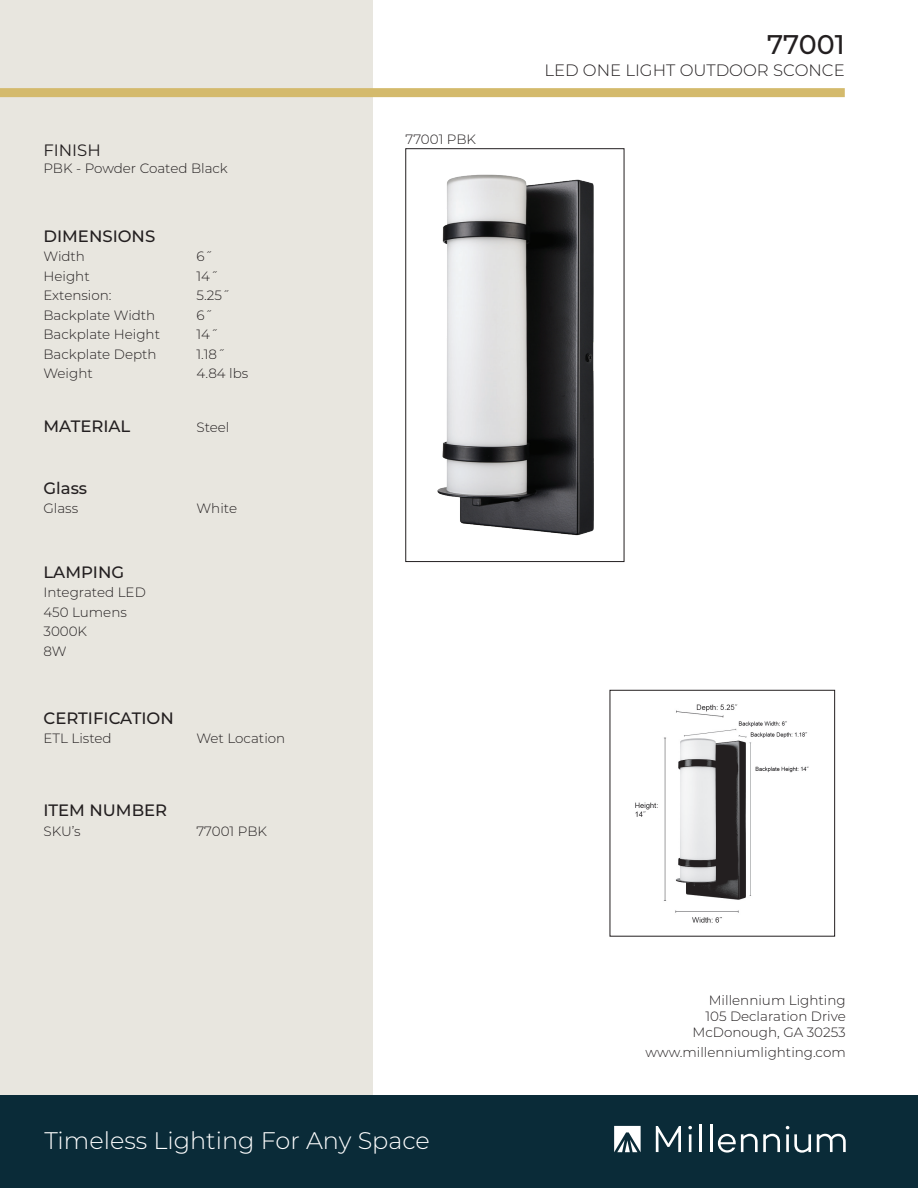
<style>
.page{position:relative;width:918px;height:1188px;background:#fff}
.page>*{position:absolute;margin:0;border:0;box-sizing:border-box;transform-origin:0 0}
.t1{font:500 27px "Montserrat";color:#231f20}
.t2{font:300 24px "Montserrat";color:#fff}
.t3{font:500 16.5px "Montserrat";color:#231f20}
.t4{font:300 16.5px "Montserrat";color:#231f20}
.t5{font:16.5px "Montserrat";color:#231f20}
.t6{font:300 13.5px "Montserrat";color:#231f20}
</style>
<div class="page">
<div style="left:0;top:0;width:373px;height:1188px;background:#e8e6df"></div>
<div style="left:0;top:1095px;width:918px;height:93px;background:#0a2b38"></div>
<div style="left:0;top:88px;width:845px;height:9px;background:#d4ba6c"></div>
<svg style="left:656px;top:1126px;width:25px;height:26px"></svg>
<svg style="left:688px;top:1126px;width:4px;height:26px"></svg>
<hr style="left:699px;top:1125px;width:3px;height:27px;background:#fff">
<hr style="left:710px;top:1125px;width:2px;height:27px;background:#fff">
<svg style="left:718px;top:1134px;width:62px;height:19px"></svg>
<svg style="left:786px;top:1126px;width:25px;height:27px"></svg>
<svg style="left:817px;top:1134px;width:29px;height:18px"></svg>
<svg style="left:614px;top:1126px;width:27px;height:26px"></svg>
<img style="left:635px;top:704px;width:174px;height:219px">
<div style="left:610px;top:690px;width:225px;height:246px;border:1px solid #231f20"></div>
<img style="left:437px;top:174px;width:157px;height:362px">
<div style="left:406px;top:148px;width:218px;height:414px;border:1px solid #231f20"></div>
<p class="t5" style="left:43px;top:139px;width:59px">FINISH</p>
<p class="t6" style="left:43px;top:159px;width:186px">PBK - Powder Coated Black</p>
<p class="t3" style="left:43px;top:224px;width:113px">DIMENSIONS</p>
<p class="t6" style="left:43px;top:247px;width:43px">Width</p>
<p class="t6" style="left:196px;top:247px;width:18px">6˝</p>
<p class="t6" style="left:43px;top:267px;width:48px">Height</p>
<p class="t6" style="left:196px;top:267px;width:23px">14˝</p>
<p class="t6" style="left:43px;top:286px;width:70px">Extension:</p>
<p class="t6" style="left:196px;top:286px;width:35px">5.25˝</p>
<p class="t6" style="left:43px;top:306px;width:113px">Backplate Width</p>
<p class="t6" style="left:196px;top:306px;width:18px">6˝</p>
<p class="t6" style="left:43px;top:325px;width:118px">Backplate Height</p>
<p class="t6" style="left:196px;top:325px;width:23px">14˝</p>
<p class="t6" style="left:43px;top:345px;width:115px">Backplate Depth</p>
<p class="t6" style="left:196px;top:345px;width:30px">1.18˝</p>
<p class="t6" style="left:43px;top:364px;width:51px">Weight</p>
<p class="t6" style="left:196px;top:364px;width:53px">4.84 lbs</p>
<p class="t3" style="left:43px;top:415px;width:88px">MATERIAL</p>
<p class="t6" style="left:196px;top:418px;width:34px">Steel</p>
<p class="t3" style="left:43px;top:476px;width:45px">Glass</p>
<p class="t6" style="left:43px;top:499px;width:36px">Glass</p>
<p class="t6" style="left:196px;top:499px;width:42px">White</p>
<p class="t3" style="left:43px;top:560px;width:82px">LAMPING</p>
<p class="t6" style="left:43px;top:583px;width:104px">Integrated LED</p>
<p class="t6" style="left:43px;top:603px;width:85px">450 Lumens</p>
<p class="t6" style="left:43px;top:622px;width:45px">3000K</p>
<p class="t6" style="left:43px;top:642px;width:25px">8W</p>
<p class="t3" style="left:43px;top:706px;width:132px">CERTIFICATION</p>
<p class="t6" style="left:43px;top:729px;width:70px">ETL Listed</p>
<p class="t6" style="left:196px;top:729px;width:90px">Wet Location</p>
<p class="t3" style="left:43px;top:799px;width:125px">ITEM NUMBER</p>
<p class="t6" style="left:43px;top:822px;width:39px">SKU’s</p>
<p class="t6" style="left:196px;top:822px;width:72px">77001 PBK</p>
<p class="t6" style="left:406px;top:130px;width:72px">77001 PBK</p>
<p class="t2" style="left:44px;top:1124px;width:387px">Timeless Lighting For Any Space</p>
<p class="t1" style="left:767px;top:25px;width:79px">77001</p>
<p class="t4" style="left:544px;top:59px;width:302px">LED ONE LIGHT OUTDOOR SCONCE</p>
<p class="t6" style="left:709px;top:991px;width:139px">Millennium Lighting</p>
<p class="t6" style="left:705px;top:1007px;width:142px">105 Declaration Drive</p>
<p class="t6" style="left:692px;top:1023px;width:155px">McDonough, GA 30253</p>
<p class="t6" style="left:645px;top:1043px;width:202px">www.millenniumlighting.com</p>
</div>
